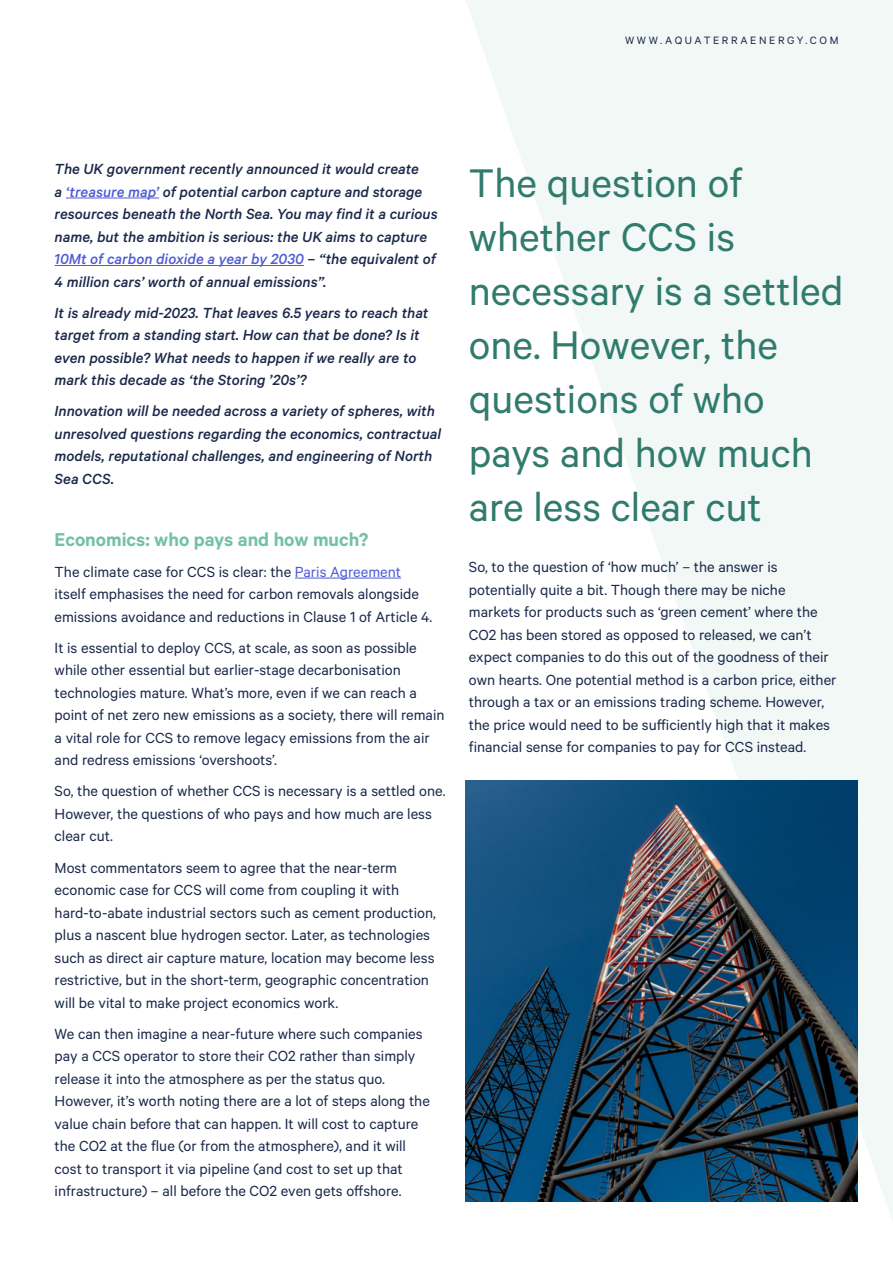
<style>
.page{position:relative;width:893px;height:1263px;background:#fff}
.page>*{position:absolute;margin:0;border:0;box-sizing:border-box;transform-origin:0 0}
.t1{font:45px/54px "Calibre";color:#317b6d}
.t2{font:600 21px "Calibre";color:#72c1a7}
.t3{font:16.5px/22.5px "Calibre";color:#1c294b}
.t4{font:italic 500 16.5px/22.5px "Calibre";color:#1c294b}
.t5{font:12px "Calibre";letter-spacing:.22em;color:#1c294b}
.s1{color:#4f5cd6}
</style>
<div class="page">
<hr style="left:66px;top:198px;width:93px;height:1px;background:#4f5cd6">
<hr style="left:55px;top:265px;width:249px;height:1px;background:#4f5cd6">
<hr style="left:295px;top:578px;width:106px;height:1px;background:#4f5cd6">
<svg style="left:466px;top:0;width:427px;height:1220px;fill:#f1f8f6"></svg>
<img style="left:465px;top:780px;width:392px;height:422px">
<p class="t5" style="left:625px;top:33px;width:215px">WWW.AQUATERRAENERGY.COM</p>
<p class="t4" style="left:55px;top:157px;width:385px">The UK government recently announced it would create<br>a <span class="s1">‘treasure map’</span> of potential carbon capture and storage resources beneath the North Sea. You may find it a curious name, but the ambition is serious: the UK aims to capture <span class="s1">10Mt of carbon dioxide a year by 2030</span> – “the equivalent of 4 million cars’ worth of annual emissions”.</p>
<p class="t4" style="left:55px;top:301px;width:375px">It is already mid-2023. That leaves 6.5 years to reach that target from a standing start. How can that be done? Is it even possible? What needs to happen if we really are to mark this decade as ‘the Storing ’20s’?</p>
<p class="t4" style="left:55px;top:400px;width:388px">Innovation will be needed across a variety of spheres, with unresolved questions regarding the economics, contractual models, reputational challenges, and engineering of North Sea CCS.</p>
<p class="t2" style="left:55px;top:527px;width:315px">Economics: who pays and how much?</p>
<p class="t3" style="left:55px;top:560px;width:379px">The climate case for CCS is clear: the <span class="s1">Paris Agreement </span>itself emphasises the need for carbon removals alongside emissions avoidance and reductions in Clause 1 of Article 4.</p>
<p class="t3" style="left:55px;top:636px;width:391px">It is essential to deploy CCS, at scale, as soon as possible while other essential but earlier-stage decarbonisation technologies mature. What’s more, even if we can reach a point of net zero new emissions as a society, there will remain a vital role for CCS to remove legacy emissions from the air and redress emissions ‘overshoots’.</p>
<p class="t3" style="left:55px;top:779px;width:392px">So, the question of whether CCS is necessary is a settled one.<br>However, the questions of who pays and how much are less clear cut.</p>
<p class="t3" style="left:55px;top:855px;width:383px">Most commentators seem to agree that the near-term economic case for CCS will come from coupling it with hard-to-abate industrial sectors such as cement production, plus a nascent blue hydrogen sector. Later, as technologies such as direct air capture mature, location may become less restrictive, but in the short-term, geographic concentration will be vital to make project economics work.</p>
<p class="t3" style="left:55px;top:1021px;width:377px">We can then imagine a near-future where such companies pay a CCS operator to store their CO2 rather than simply release it into the atmosphere as per the status quo.<br>However, it’s worth noting there are a lot of steps along the value chain before that can happen. It will cost to capture the CO2 at the flue (or from the atmosphere), and it will cost to transport it via pipeline (and cost to set up that infrastructure) – all before the CO2 even gets offshore.</p>
<h1 class="t1" style="left:469px;top:155px;width:376px">The question of whether CCS is necessary is a settled one. However, the questions of who pays and how much are less clear cut</h1>
<p class="t3" style="left:469px;top:555px;width:369px">So, to the question of ‘how much’ – the answer is potentially quite a bit. Though there may be niche markets for products such as ‘green cement’ where the CO2 has been stored as opposed to released, we can’t expect companies to do this out of the goodness of their own hearts. One potential method is a carbon price, either through a tax or an emissions trading scheme. However, the price would need to be sufficiently high that it makes financial sense for companies to pay for CCS instead.</p>
</div>
